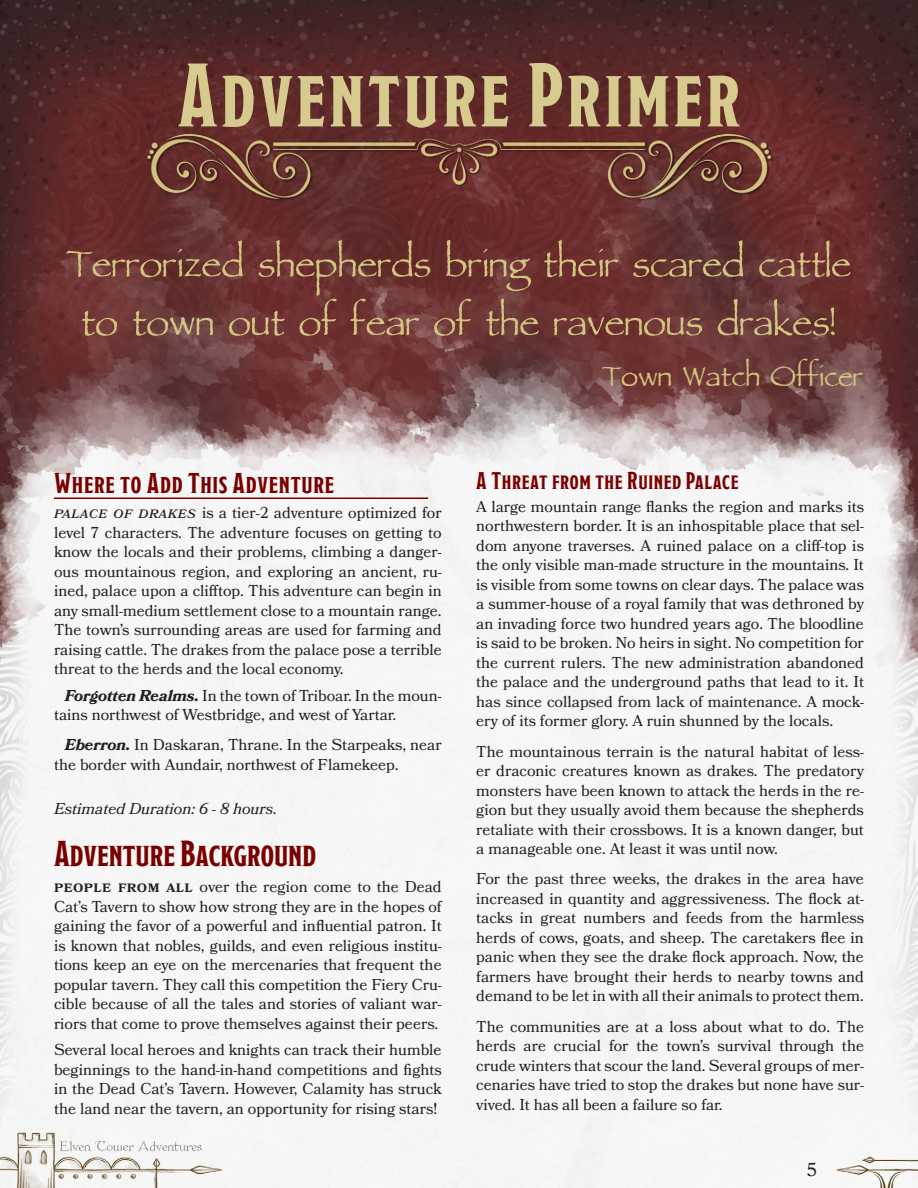
<style>
.page{position:relative;width:918px;height:1188px;background:#fff}
.page>*{position:absolute;margin:0;border:0;box-sizing:border-box;transform-origin:0 0}
.Chapter_Header{font:90px "Modesto Condensed";letter-spacing:.04em;color:#d6ca8e}
.Epigraph{font:60px/58.5px "Parchment MF";color:#d2c481}
.Epigraph_Author{font:45px "Parchment MF";color:#d2c481}
.Heading_1{font:36px "Modesto Condensed";color:#7a0000}
.Heading_2{font:700 28.5px "Modesto Condensed";letter-spacing:.025em;color:#7a0000}
.Heading_3{font:700 24px "Modesto Condensed";letter-spacing:.025em;color:#7a0000}
.t1{font:18.6px "Bookmania";color:#231f20}
.Core_Body{font:15.75px/19.5px "Bookmania";color:#231f20;text-align:justify}
.Small_Caps_-_after_H{font:15.75px/19.5px "Bookmania";color:#231f20;text-align:justify}
.Inline_Subhead{font:15.75px/19.5px "Bookmania";color:#231f20}
.Core_Metadata{font:italic 15.75px "Bookmania";color:#231f20}
.s1{font-style:italic;font-size:16.5px}
.s2{font-weight:700;font-style:italic}
.s3{font-weight:600;font-size:16.5px}
</style>
<div class="page">
<img style="left:0;top:0;width:918px;height:1188px">
<hr style="left:54px;top:498px;width:374px;height:1px;background:#7a0000">
<p class="Chapter_Header" style="left:178px;top:50px;width:564px">Adventure Primer</p>
<p class="Epigraph" style="left:66px;top:240px;width:787px">Terrorized shepherds bring their scared cattle to town out of fear of the ravenous drakes!</p>
<p class="Epigraph_Author" style="left:602px;top:358px;width:263px">Town Watch Officer</p>
<p class="Heading_2" style="left:54px;top:469px;width:282px">Where to Add This Adventure</p>
<p class="Small_Caps_-_after_H" style="left:54px;top:503px;width:389px"><span class="s1">Palace of Drakes</span> is a tier-2 adventure optimized for level 7 characters. The adventure focuses on getting to know the locals and their problems, climbing a danger&shy;ous mountainous region, and exploring an ancient, ru&shy;ined, palace upon a clifftop. This adventure can begin in any small-medium settlement close to a mountain range.<br>The town’s surrounding areas are used for farming and raising cattle. The drakes from the palace pose a terrible threat to the herds and the local economy.</p>
<p class="Inline_Subhead" style="left:54px;top:685px;width:389px;text-indent:11px"><span class="s2">Forgotten Realms.</span> In the town of Triboar. In the moun&shy;tains northwest of Westbridge, and west of Yartar.</p>
<p class="Inline_Subhead" style="left:54px;top:735px;width:389px;text-indent:11px"><span class="s2">Eberron.</span> In Daskaran, Thrane. In the Starpeaks, near the border with Aundair, northwest of Flamekeep.</p>
<p class="Core_Metadata" style="left:54px;top:799px;width:223px">Estimated Duration: 6 - 8 hours.</p>
<p class="Heading_1" style="left:54px;top:835px;width:264px">Adventure Background</p>
<p class="Small_Caps_-_after_H" style="left:54px;top:877px;width:389px"><span class="s3">People from all</span> over the region come to the Dead Cat’s Tavern to show how strong they are in the hopes of gaining the favor of a powerful and influential patron. It is known that nobles, guilds, and even religious institu&shy;tions keep an eye on the mercenaries that frequent the popular tavern. They call this competition the Fiery Cru&shy;cible because of all the tales and stories of valiant war&shy;riors that come to prove themselves against their peers.</p>
<p class="Core_Body" style="left:54px;top:1040px;width:389px">Several local heroes and knights can track their humble beginnings to the hand-in-hand competitions and fights in the Dead Cat’s Tavern. However, Calamity has struck the land near the tavern, an opportunity for rising stars!</p>
<p class="Heading_3" style="left:476px;top:469px;width:264px">A Threat from the Ruined Palace</p>
<p class="Core_Body" style="left:476px;top:497px;width:389px">A large mountain range flanks the region and marks its northwestern border. It is an inhospitable place that sel&shy;dom anyone traverses. A ruined palace on a cliff-top is the only visible man-made structure in the mountains. It is visible from some towns on clear days. The palace was a summer-house of a royal family that was dethroned by an invading force two hundred years ago. The bloodline is said to be broken. No heirs in sight. No competition for the current rulers. The new administration abandoned the palace and the underground paths that lead to it. It has since collapsed from lack of maintenance. A mock&shy;ery of its former glory. A ruin shunned by the locals.</p>
<p class="Core_Body" style="left:476px;top:741px;width:389px">The mountainous terrain is the natural habitat of less&shy;er draconic creatures known as drakes. The predatory monsters have been known to attack the herds in the re&shy;gion but they usually avoid them because the shepherds retaliate with their crossbows. It is a known danger, but a manageable one. At least it was until now.</p>
<p class="Core_Body" style="left:476px;top:869px;width:389px">For the past three weeks, the drakes in the area have increased in quantity and aggressiveness. The flock at&shy;tacks in great numbers and feeds from the harmless herds of cows, goats, and sheep. The caretakers flee in panic when they see the drake flock approach. Now, the farmers have brought their herds to nearby towns and demand to be let in with all their animals to protect them.</p>
<p class="Core_Body" style="left:476px;top:1016px;width:389px">The communities are at a loss about what to do. The herds are crucial for the town’s survival through the crude winters that scour the land. Several groups of mer&shy;cenaries have tried to stop the drakes but none have sur&shy;vived. It has all been a failure so far.</p>
<p class="t1" style="left:806px;top:1159px;width:12px">5</p>
</div>
